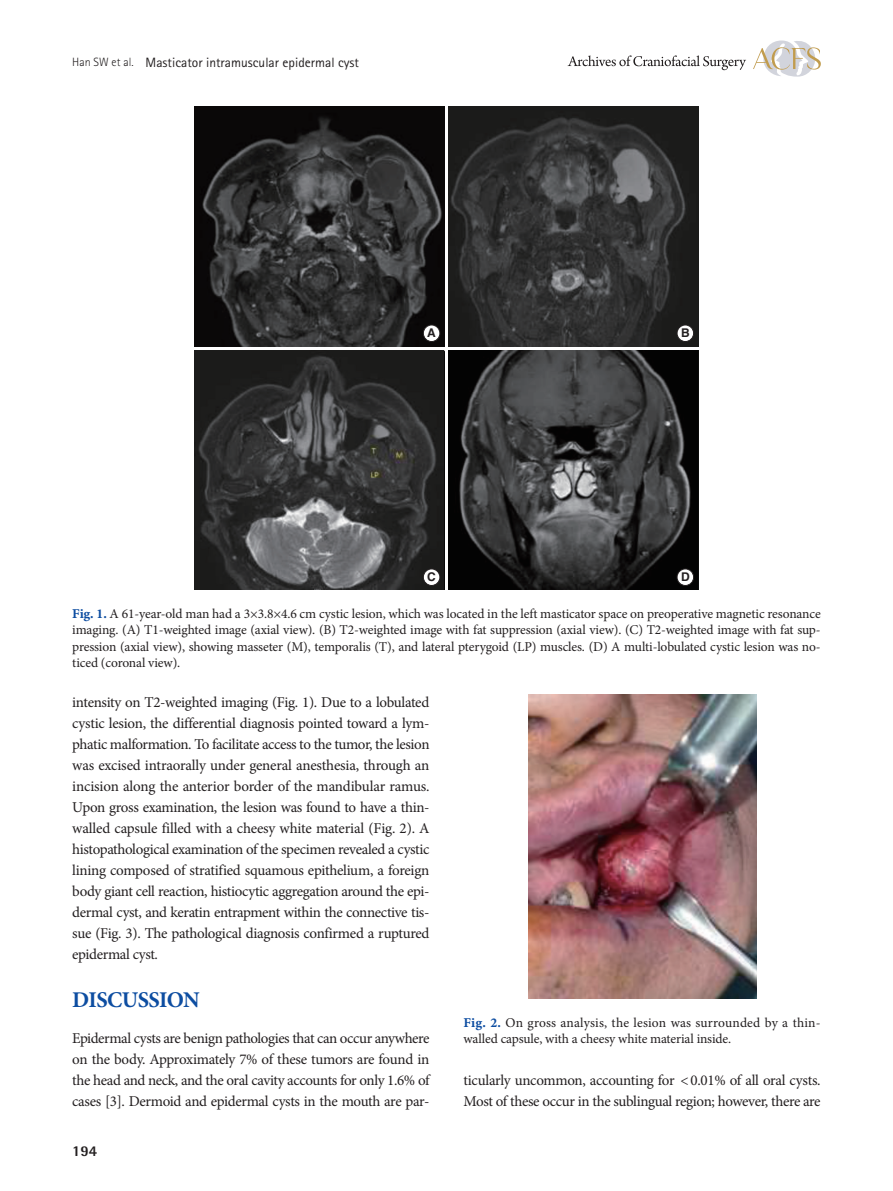
<style>
.page{position:relative;width:893px;height:1191px;background:#fff}
.page>*{position:absolute;margin:0;border:0;box-sizing:border-box;transform-origin:0 0}
.대제목{font:700 22.5px "Minion Pro";letter-spacing:-.025em;color:#0d4da1}
.본문_0{font:15px/21px "Minion Pro";letter-spacing:-.025em;color:#231f20;text-align:justify}
.t1{font:800 15px "Rotis Semi Sans Std";color:#231f20}
.표그림제목{font:13.5px/16.2px "Minion Pro";letter-spacing:-.005em;color:#231f20;text-align:justify}
.t2{font:13.5px "Rotis Sans Serif Std";color:#231f20}
.t3{font:700 12px "Helvetica LT Std";color:#231f20}
.s1{font-weight:300;font-size:12px}
.s2{font-family:"Minion Pro Bold Capt";color:#0d4da1}
</style>
<div class="page">
<svg style="left:753px;top:40px;width:68px;height:37px"></svg>
<svg style="left:568px;top:55px;width:178px;height:15px"></svg>
<img style="left:195px;top:106px;width:249px;height:240px">
<img style="left:195px;top:350px;width:249px;height:240px">
<img style="left:449px;top:106px;width:249px;height:240px">
<img style="left:449px;top:350px;width:249px;height:240px">
<div style="left:423px;top:325px;width:17px;height:16px;background:#fff;border-radius:50%"></div>
<div style="left:423px;top:325px;width:17px;height:17px;border:1px solid #231f20;border-radius:50%"></div>
<div style="left:677px;top:325px;width:17px;height:16px;background:#fff;border-radius:50%"></div>
<div style="left:677px;top:325px;width:17px;height:17px;border:1px solid #231f20;border-radius:50%"></div>
<div style="left:423px;top:569px;width:17px;height:16px;background:#fff;border-radius:50%"></div>
<div style="left:423px;top:568px;width:17px;height:17px;border:1px solid #231f20;border-radius:50%"></div>
<div style="left:677px;top:569px;width:17px;height:16px;background:#fff;border-radius:50%"></div>
<div style="left:677px;top:568px;width:17px;height:17px;border:1px solid #231f20;border-radius:50%"></div>
<img style="left:528px;top:695px;width:228px;height:303px">
<p class="t2" style="left:72px;top:54px;width:288px"><span class="s1">Han SW et al.</span> Masticator intramuscular epidermal cyst</p>
<p class="t3" style="left:427px;top:326px;width:10px">A</p>
<p class="t3" style="left:681px;top:326px;width:10px">B</p>
<p class="t3" style="left:427px;top:569px;width:10px">C</p>
<p class="t3" style="left:681px;top:569px;width:10px">D</p>
<p class="표그림제목" style="left:72px;top:606px;width:750px"><span class="s2">Fig. 1.</span> A 61-year-old man had a 3×3.8×4.6 cm cystic lesion, which was located in the left masticator space on preoperative magnetic resonance imaging. (A) T1-weighted image (axial view). (B) T2-weighted image with fat suppression (axial view). (C) T2-weighted image with fat sup&shy;pression (axial view), showing masseter (M), temporalis (T), and lateral pterygoid (LP) muscles. (D) A multi-lobulated cystic lesion was no&shy;ticed (coronal view).</p>
<p class="본문_0" style="left:72px;top:691px;width:359px">intensity on T2-weighted imaging (Fig. 1). Due to a lobulated cystic lesion, the differential diagnosis pointed toward a lym&shy;phatic malformation. To facilitate access to the tumor, the lesion was excised intraorally under general anesthesia, through an incision along the anterior border of the mandibular ramus.<br>Upon gross examination, the lesion was found to have a thin&shy;walled capsule filled with a cheesy white material (Fig. 2). A histopathological examination of the specimen revealed a cystic lining composed of stratified squamous epithelium, a foreign body giant cell reaction, histiocytic aggregation around the epi&shy;dermal cyst, and keratin entrapment within the connective tis&shy;sue (Fig. 3). The pathological diagnosis confirmed a ruptured epidermal cyst.</p>
<p class="대제목" style="left:72px;top:984px;width:129px">DISCUSSION</p>
<p class="본문_0" style="left:72px;top:1027px;width:359px">Epidermal cysts are benign pathologies that can occur anywhere on the body. Approximately 7% of these tumors are found in the head and neck, and the oral cavity accounts for only 1.6% of cases [3]. Dermoid and epidermal cysts in the mouth are par-</p>
<p class="t1" style="left:72px;top:1141px;width:27px">194</p>
<p class="표그림제목" style="left:463px;top:1014px;width:359px"><span class="s2">Fig. 2.</span> On gross analysis, the lesion was surrounded by a thin&shy;walled capsule, with a cheesy white material inside.</p>
<p class="본문_0" style="left:463px;top:1069px;width:359px">ticularly uncommon, accounting for &lt; 0.01% of all oral cysts.<br>Most of these occur in the sublingual region; however, there are</p>
</div>
